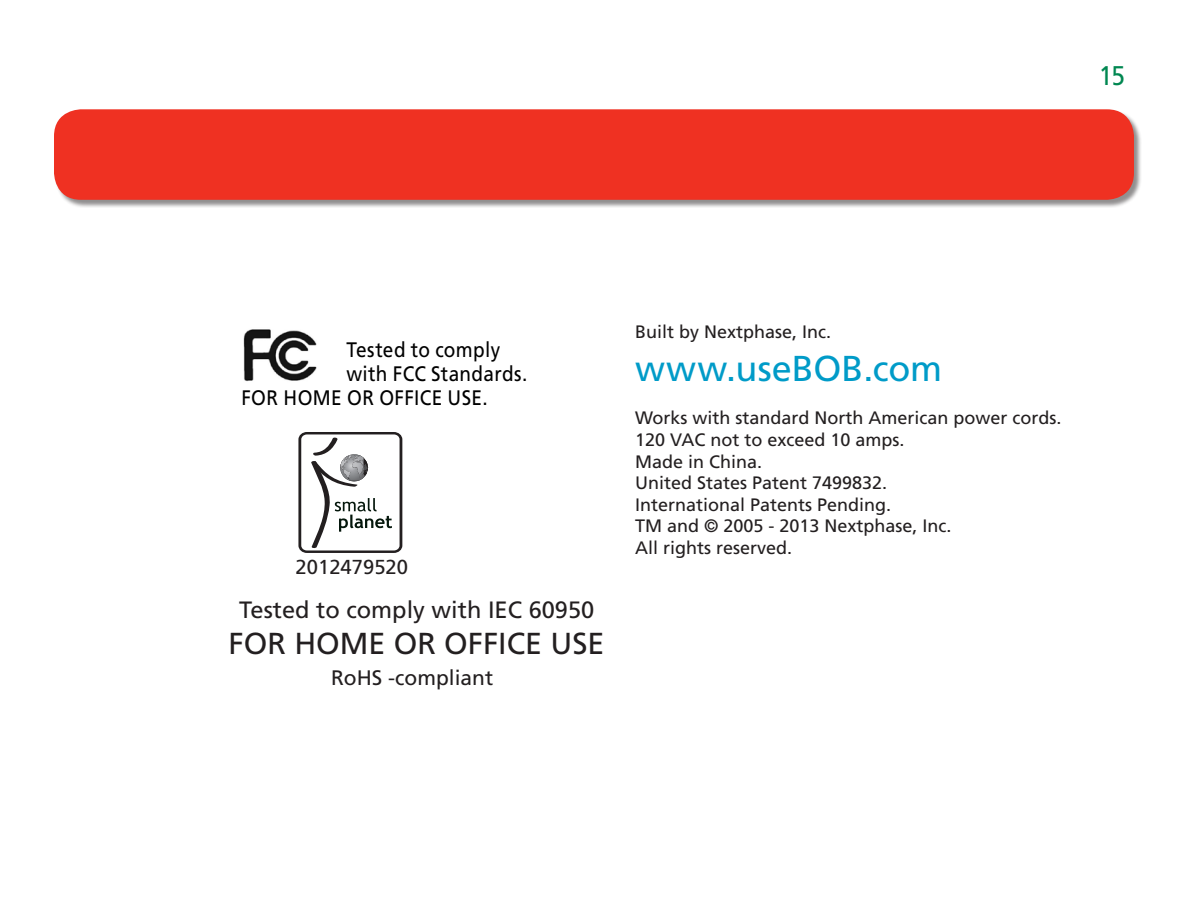
<style>
.page{position:relative;width:1188px;height:918px;background:#fff}
.page>*{position:absolute;margin:0;border:0;box-sizing:border-box;transform-origin:0 0}
.t1{font:36px "Frutiger";letter-spacing:.005em;color:#009bc8}
.t2{font:30.3px "Frutiger";color:#231f20}
.t3{font:27px "Frutiger";color:#008751;scale:.91 1}
.t4{font:23.7px "Frutiger";color:#231f20}
.t5{font:21px "Frutiger";letter-spacing:.02em;color:#000;scale:.91 1}
.t6{font:21px "Frutiger";color:#231f20}
.t7{font:20.1px "Frutiger";color:#231f20}
.t8{font:18px/21.6px "Frutiger";color:#231f20}
</style>
<div class="page">
<div style="left:55px;top:110px;width:1087px;height:98px;background:#231f20;opacity:.5"></div>
<div style="left:54px;top:109px;width:1080px;height:91px;background:#ef3122;border-radius:27px"></div>
<img style="left:243px;top:329px;width:74px;height:53px">
<svg style="left:298px;top:432px;width:104px;height:121px"></svg>
<h3 class="t3" style="left:1099px;top:59px;width:30px">15</h3>
<p class="t5" style="left:346px;top:337px;width:171px">Tested to comply</p>
<p class="t5" style="left:346px;top:361px;width:201px">with FCC Standards.</p>
<p class="t5" style="left:241px;top:385px;width:272px">FOR HOME OR OFFICE USE.</p>
<p class="t7" style="left:296px;top:555px;width:114px">2012479520</p>
<h3 class="t4" style="left:239px;top:596px;width:357px">Tested to comply with IEC 60950</h3>
<h2 class="t2" style="left:229px;top:626px;width:377px">FOR HOME OR OFFICE USE</h2>
<p class="t6" style="left:331px;top:665px;width:164px">RoHS -compliant</p>
<p class="t8" style="left:635px;top:321px;width:198px">Built by Nextphase, Inc.</p>
<h1 class="t1" style="left:635px;top:348px;width:309px">www.useBOB.com</h1>
<p class="t8" style="left:635px;top:407px;width:428px">Works with standard North American power cords.<br>120 VAC not to exceed 10 amps.<br>Made in China.<br>United States Patent 7499832.<br>International Patents Pending.<br>TM and © 2005 - 2013 Nextphase, Inc.<br>All rights reserved.</p>
</div>
